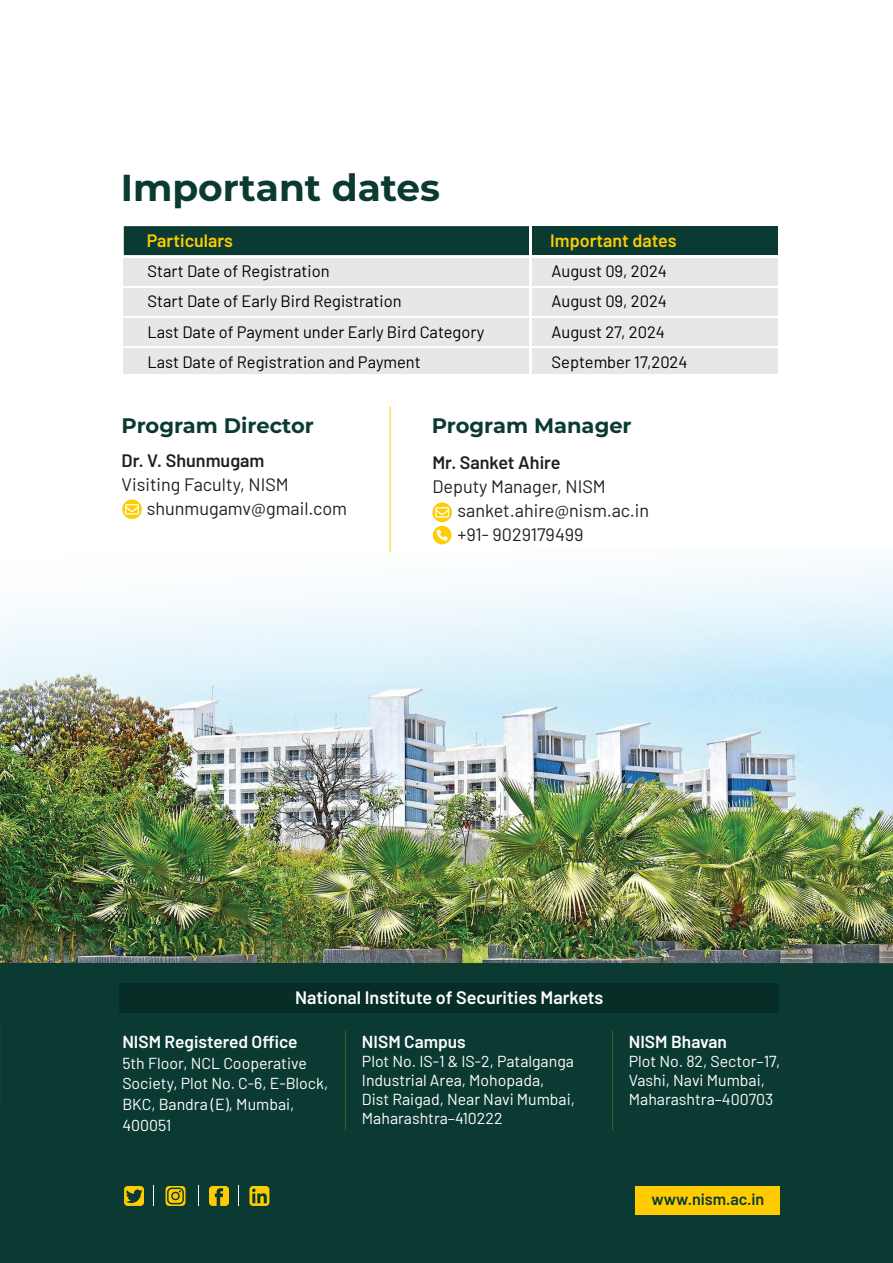
<style>
.page{position:relative;width:893px;height:1263px;background:#fff}
.page>*{position:absolute;margin:0;border:0;box-sizing:border-box;transform-origin:0 0}
.t1{font:700 37.5px "Montserrat";color:#0a3a31}
.t2{font:700 21px "Montserrat";color:#0a3a31}
.t3{font:18px/24px "Barlow";color:#231f20}
.t4{font:600 18px "Barlow";color:#fff}
.t5{font:600 18px "Barlow";color:#231f20}
.t6{font:600 17.85px "Barlow";color:#fecc01}
.t7{font:600 17.4px "Barlow";color:#fff}
.t8{font:16.5px "Barlow";color:#000}
.t9{font:600 16.2px "Barlow";color:#0a3a31}
.t10{font:15.9px/19px "Barlow";color:#fff}
</style>
<div class="page">
<div style="left:124px;top:226px;width:405px;height:29px;background:#0a3a31"></div>
<div style="left:533px;top:226px;width:245px;height:29px;background:#0a3a31"></div>
<div style="left:124px;top:258px;width:405px;height:27px;background:#e6e7e8"></div>
<div style="left:533px;top:258px;width:245px;height:27px;background:#e6e7e8"></div>
<div style="left:124px;top:288px;width:405px;height:27px;background:#e6e7e8"></div>
<div style="left:533px;top:288px;width:245px;height:27px;background:#e6e7e8"></div>
<div style="left:124px;top:318px;width:405px;height:28px;background:#e6e7e8"></div>
<div style="left:533px;top:318px;width:245px;height:28px;background:#e6e7e8"></div>
<div style="left:124px;top:349px;width:405px;height:27px;background:#e6e7e8"></div>
<div style="left:533px;top:349px;width:245px;height:27px;background:#e6e7e8"></div>
<img style="left:0;top:564px;width:893px;height:399px">
<svg style="left:0;top:374px;width:892px;height:432px"></svg>
<div style="left:0;top:963px;width:893px;height:300px;background:#0a3a31"></div>
<div style="left:209px;top:1186px;width:20px;height:20px;background:#fecc01;border-radius:4px"></div>
<svg style="left:215px;top:1188px;width:8px;height:18px"></svg>
<svg style="left:166px;top:1186px;width:19px;height:20px"></svg>
<svg style="left:167px;top:1187px;width:17px;height:17px"></svg>
<div style="left:249px;top:1186px;width:20px;height:20px;background:#fecc01;border-radius:4px"></div>
<svg style="left:252px;top:1188px;width:15px;height:15px"></svg>
<svg style="left:124px;top:1186px;width:30px;height:20px"></svg>
<svg style="left:198px;top:1186px;width:1px;height:20px"></svg>
<div style="left:635px;top:1186px;width:145px;height:28px;background:#fecc01"></div>
<svg style="left:122px;top:499px;width:20px;height:20px"></svg>
<svg style="left:125px;top:504px;width:14px;height:11px"></svg>
<svg style="left:432px;top:502px;width:20px;height:20px"></svg>
<svg style="left:435px;top:507px;width:14px;height:11px"></svg>
<div style="left:120px;top:983px;width:659px;height:30px;background:#062d26"></div>
<hr style="left:390px;top:406px;width:1px;height:146px;background:#fecc01">
<div style="left:433px;top:526px;width:18px;height:18px;background:#fecc01;border-radius:50%"></div>
<svg style="left:437px;top:529px;width:11px;height:12px"></svg>
<h1 class="t1" style="left:121px;top:160px;width:321px">Important dates</h1>
<p class="t6" style="left:147px;top:228px;width:88px">Particulars</p>
<p class="t6" style="left:550px;top:228px;width:128px">Important dates</p>
<p class="t8" style="left:147px;top:259px;width:184px">Start Date of Registration</p>
<p class="t8" style="left:552px;top:259px;width:117px">August 09, 2024</p>
<p class="t8" style="left:147px;top:289px;width:256px">Start Date of Early Bird Registration</p>
<p class="t8" style="left:552px;top:289px;width:117px">August 09, 2024</p>
<p class="t8" style="left:147px;top:320px;width:338px">Last Date of Payment under Early Bird Category</p>
<p class="t8" style="left:552px;top:320px;width:115px">August 27, 2024</p>
<p class="t8" style="left:147px;top:350px;width:275px">Last Date of Registration and Payment</p>
<p class="t8" style="left:552px;top:350px;width:138px">September 17,2024</p>
<h2 class="t2" style="left:122px;top:411px;width:194px">Program Director</h2>
<h2 class="t2" style="left:432px;top:410px;width:201px">Program Manager</h2>
<p class="t5" style="left:122px;top:447px;width:144px">Dr. V. Shunmugam</p>
<p class="t3" style="left:147px;top:471px;width:202px;text-indent:-25px">Visiting Faculty, NISM shunmugamv@gmail.com</p>
<p class="t5" style="left:432px;top:449px;width:130px">Mr. Sanket Ahire</p>
<p class="t3" style="left:458px;top:473px;width:193px;text-indent:-25px">Deputy Manager, NISM sanket.ahire@nism.ac.in +91- 9029179499</p>
<p class="t4" style="left:295px;top:984px;width:310px">National Institute of Securities Markets</p>
<p class="t7" style="left:122px;top:1029px;width:177px">NISM Registered Office</p>
<p class="t10" style="left:122px;top:1051px;width:208px;line-height:20.7px">5th Floor, NCL Cooperative<br>Society, Plot No. C-6, E-Block,<br>BKC, Bandra (E), Mumbai,<br>400051</p>
<p class="t7" style="left:362px;top:1029px;width:105px">NISM Campus</p>
<p class="t10" style="left:362px;top:1050px;width:215px">Plot No. IS-1 &amp; IS-2, Patalganga<br>Industrial Area, Mohopada,<br>Dist Raigad, Near Navi Mumbai,<br>Maharashtra–410222</p>
<p class="t7" style="left:629px;top:1029px;width:100px">NISM Bhavan</p>
<p class="t10" style="left:629px;top:1050px;width:153px">Plot No. 82, Sector–17,<br>Vashi, Navi Mumbai,<br>Maharashtra–400703</p>
<p class="t9" style="left:651px;top:1187px;width:114px">www.nism.ac.in</p>
</div>
